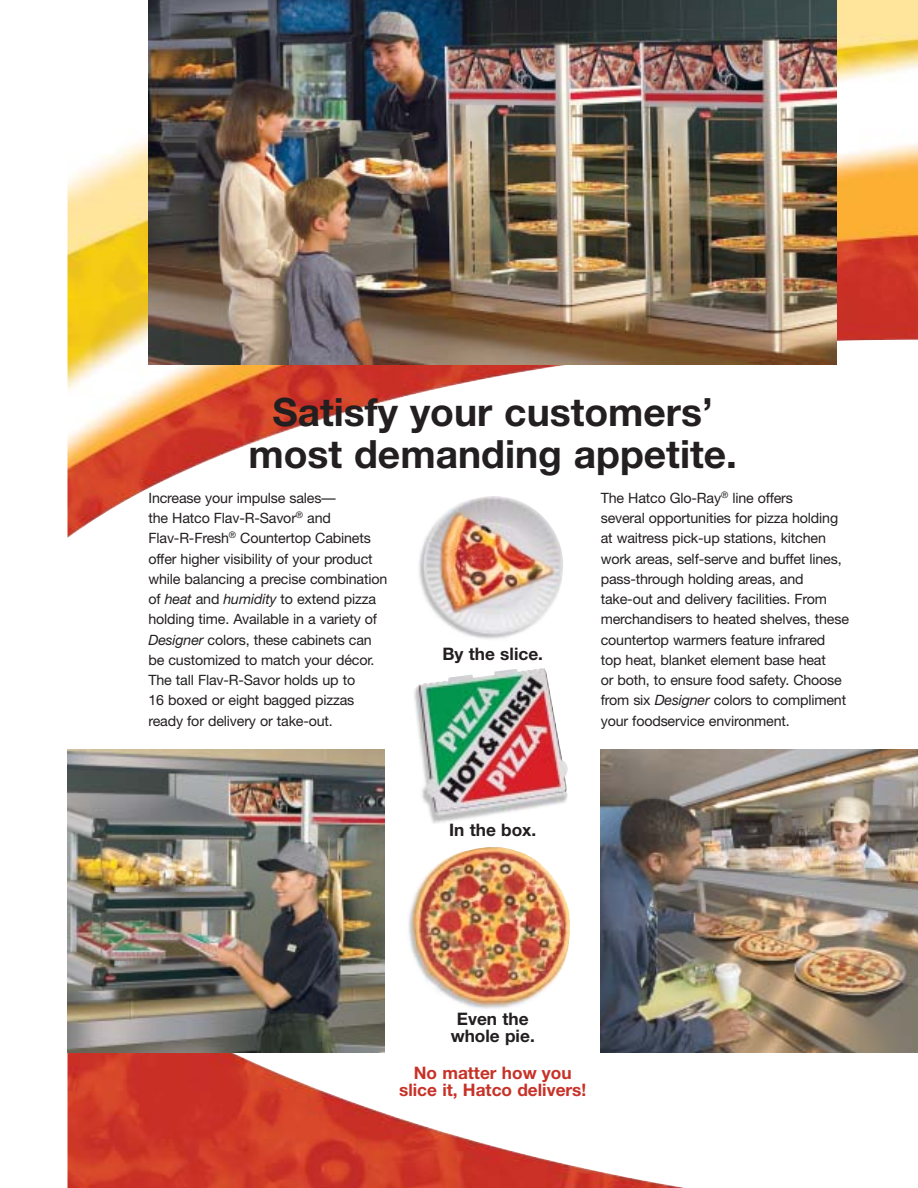
<style>
.page{position:relative;width:918px;height:1188px;background:#fff}
.page>*{position:absolute;margin:0;border:0;box-sizing:border-box;transform-origin:0 0}
.t1{font:700 39px/42px "Helvetica Neue";color:#231f20;text-align:center}
.t2{font:700 17.25px/17.2px "Helvetica Neue";color:#c73127;text-align:center}
.t3{font:700 17.25px/17.2px "Helvetica Neue";color:#231f20;text-align:center}
.t4{font:14.25px/20.2px "Helvetica Neue";letter-spacing:-.01em;color:#231f20}
.s1{font-style:italic}
</style>
<div class="page">
<img style="left:68px;top:0;width:850px;height:1188px">
<img style="left:601px;top:749px;width:317px;height:304px">
<img style="left:68px;top:749px;width:317px;height:304px">
<img style="left:148px;top:0;width:689px;height:364px">
<img style="left:415px;top:495px;width:149px;height:148px">
<img style="left:412px;top:668px;width:156px;height:158px">
<img style="left:405px;top:847px;width:165px;height:166px">
<h1 class="t1" style="left:248px;top:395px;width:490px">Satisfy your customers’ most demanding appetite.</h1>
<p class="t4" style="left:148px;top:489px;width:240px">Increase your impulse sales—<br>the Hatco Flav-R-Savor<sup>®</sup> and Flav-R-Fresh<sup>®</sup> Countertop Cabinets offer higher visibility of your product while balancing a precise combination of <span class="s1">heat</span> and <span class="s1">humidity</span> to extend pizza holding time. Available in a variety of <span class="s1">Designer</span> colors, these cabinets can be customized to match your décor.<br>The tall Flav-R-Savor holds up to<br>16 boxed or eight bagged pizzas ready for delivery or take-out.</p>
<p class="t4" style="left:601px;top:489px;width:250px">The Hatco Glo-Ray<sup>®</sup> line offers<br>several opportunities for pizza holding at waitress pick-up stations, kitchen work areas, self-serve and buffet lines, pass-through holding areas, and take-out and delivery facilities. From merchandisers to heated shelves, these countertop warmers feature infrared top heat, blanket element base heat<br>or both, to ensure food safety. Choose from six <span class="s1">Designer</span> colors to compliment your foodservice environment.</p>
<p class="t3" style="left:442px;top:647px;width:102px">By the slice.</p>
<p class="t3" style="left:449px;top:823px;width:89px">In the box.</p>
<p class="t3" style="left:451px;top:1012px;width:86px">Even the whole pie.</p>
<p class="t2" style="left:399px;top:1066px;width:189px">No matter how you slice it, Hatco delivers!</p>
</div>
